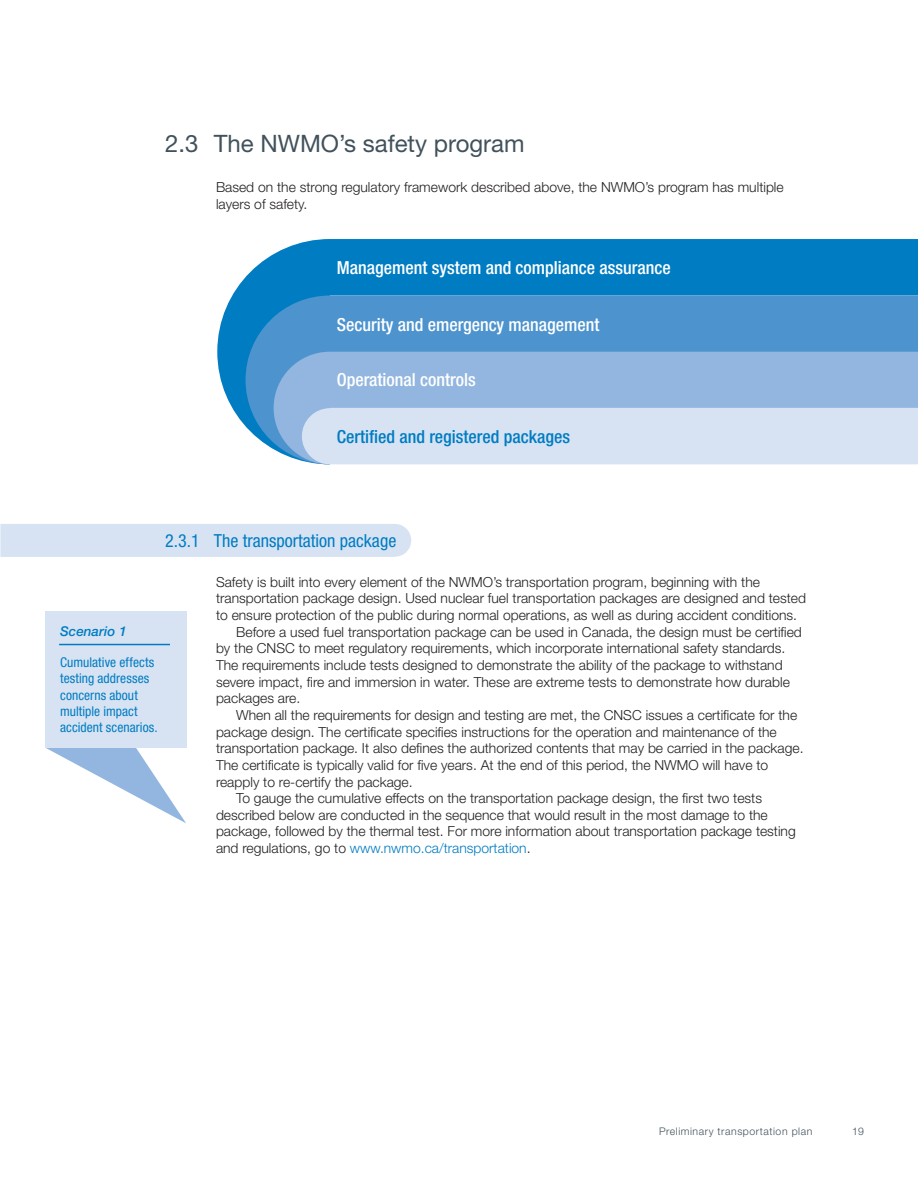
<style>
.page{position:relative;width:918px;height:1188px;background:#fff}
.page>*{position:absolute;margin:0;border:0;box-sizing:border-box;transform-origin:0 0}
.t1{font:24px "Helvetica Neue LT Std";color:#41525c}
.t2{font:500 condensed 18px "Helvetica Neue LT Std";color:#fff}
.t3{font:500 condensed 18px "Helvetica Neue LT Std";color:#007cc2}
.t4{font:condensed 18px "Helvetica Neue LT Std";color:#007cc2}
.t5{font:300 13.8px/16.6px "Helvetica Neue LT Std";color:#231f20}
.t6{font:300 13.8px "Helvetica Neue LT Std";color:#007cc2}
.t7{font:condensed 13.5px/16.2px "Helvetica Neue LT Std";letter-spacing:.005em;color:#007cc2}
.t8{font:italic 500 13.5px "Helvetica Neue LT Std";color:#007cc2}
.t9{font:300 10.5px "Helvetica Neue LT Std";letter-spacing:.055em;color:#41525c}
.s1{color:#231f20}
</style>
<div class="page">
<div style="left:0;top:524px;width:411px;height:33px;background:#d7e3f3"></div>
<svg style="left:217px;top:239px;width:701px;height:188px;background:#1586c7"></svg>
<svg style="left:246px;top:296px;width:672px;height:154px;background:#4a92cd"></svg>
<div style="left:274px;top:352px;width:644px;height:109px;background:#92b6df"></div>
<svg style="left:46px;top:748px;width:140px;height:75px"></svg>
<div style="left:45px;top:611px;width:141px;height:137px;background:#d7e3f3"></div>
<hr style="left:59px;top:644px;width:111px;height:1px;background:#007cc2">
<div style="left:302px;top:408px;width:616px;height:56px;background:#d7e3f3"></div>
<h1 class="t1" style="left:165px;top:129px;width:361px">2.3 The NWMO’s safety program</h1>
<p class="t5" style="left:216px;top:179px;width:569px">Based on the strong regulatory framework described above, the NWMO’s program has multiple layers of safety.</p>
<h2 class="t2" style="left:337px;top:257px;width:336px">Management system and compliance assurance</h2>
<h2 class="t2" style="left:337px;top:314px;width:264px">Security and emergency management</h2>
<h2 class="t2" style="left:337px;top:369px;width:141px">Operational controls</h2>
<h2 class="t3" style="left:337px;top:425px;width:235px">Certified and registered packages</h2>
<p class="t8" style="left:60px;top:623px;width:68px">Scenario 1</p>
<p class="t7" style="left:60px;top:654px;width:99px">Cumulative effects testing addresses concerns about multiple impact accident scenarios.</p>
<h2 class="t4" style="left:165px;top:530px;width:233px">2.3.1 The transportation package</h2>
<p class="t5" style="left:216px;top:573px;width:546px">Safety is built into every element of the NWMO’s transportation program, beginning with the</p>
<p class="t5" style="left:216px;top:590px;width:592px">transportation package design. Used nuclear fuel transportation packages are designed and tested</p>
<p class="t5" style="left:216px;top:607px;width:583px">to ensure protection of the public during normal operations, as well as during accident conditions.</p>
<p class="t5" style="left:236px;top:623px;width:567px">Before a used fuel transportation package can be used in Canada, the design must be certified</p>
<p class="t5" style="left:216px;top:640px;width:571px">by the CNSC to meet regulatory requirements, which incorporate international safety standards.</p>
<p class="t5" style="left:216px;top:656px;width:568px">The requirements include tests designed to demonstrate the ability of the package to withstand</p>
<p class="t5" style="left:216px;top:673px;width:575px">severe impact, fire and immersion in water. These are extreme tests to demonstrate how durable</p>
<p class="t5" style="left:216px;top:690px;width:86px">packages are.</p>
<p class="t5" style="left:236px;top:706px;width:563px">When all the requirements for design and testing are met, the CNSC issues a certificate for the</p>
<p class="t5" style="left:216px;top:723px;width:562px">package design. The certificate specifies instructions for the operation and maintenance of the</p>
<p class="t5" style="left:216px;top:740px;width:589px">transportation package. It also defines the authorized contents that may be carried in the package.</p>
<p class="t5" style="left:216px;top:756px;width:554px">The certificate is typically valid for five years. At the end of this period, the NWMO will have to</p>
<p class="t5" style="left:216px;top:773px;width:198px">reapply to re-certify the package.</p>
<p class="t5" style="left:236px;top:790px;width:527px">To gauge the cumulative effects on the transportation package design, the first two tests</p>
<p class="t5" style="left:216px;top:806px;width:553px">described below are conducted in the sequence that would result in the most damage to the</p>
<p class="t5" style="left:216px;top:823px;width:581px">package, followed by the thermal test. For more information about transportation package testing</p>
<p class="t6" style="left:216px;top:840px;width:316px"><span class="s1">and regulations, go to</span> www.nwmo.ca/transportation<span class="s1">.</span></p>
<p class="t9" style="left:659px;top:1125px;width:155px">Preliminary transportation plan</p>
<p class="t9" style="left:852px;top:1125px;width:13px">19</p>
</div>
